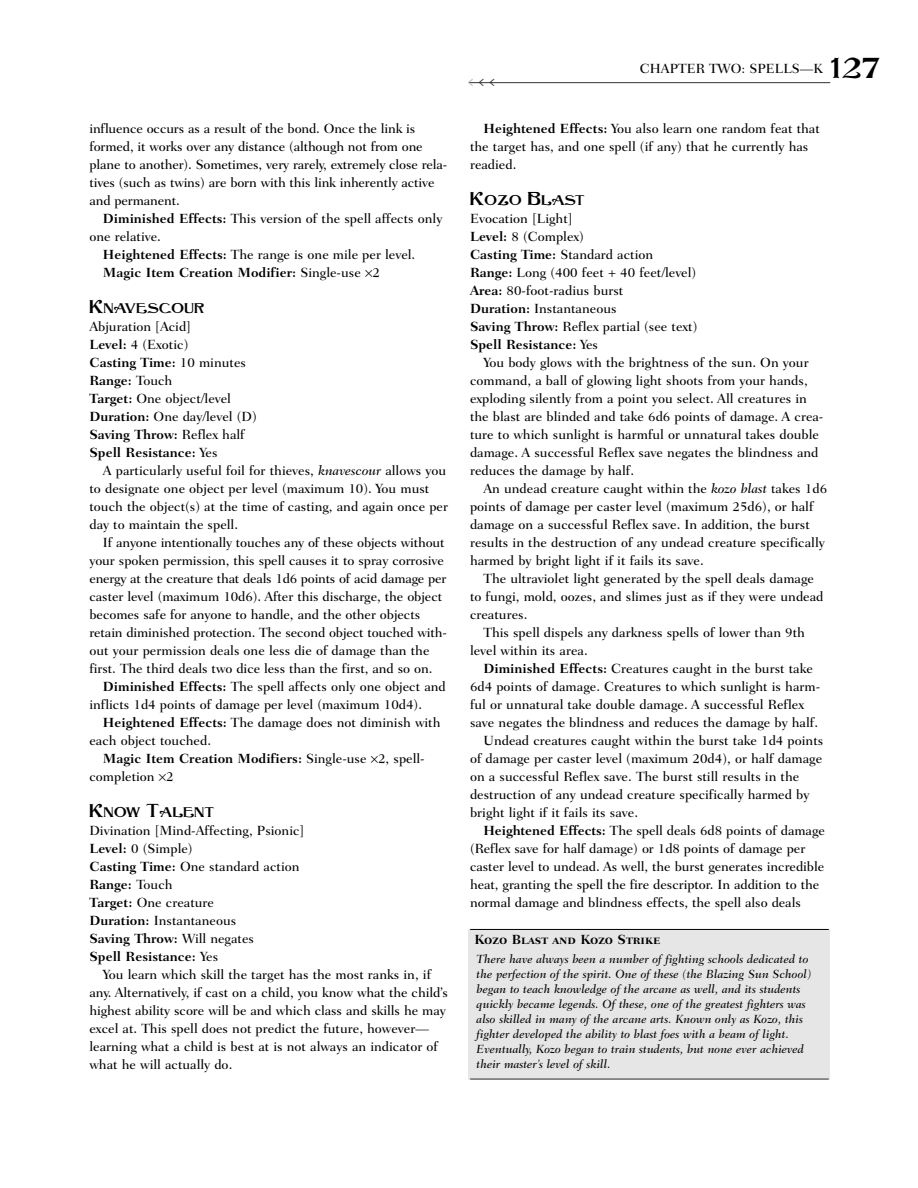
<style>
.page{position:relative;width:918px;height:1188px;background:#fff}
.page>*{position:absolute;margin:0;border:0;box-sizing:border-box;transform-origin:0 0}
.t1{font:30px "Orbit Antique";color:#000}
.t2{font:14.7px "Orbit Antique";color:#000}
.t3{font:500 13.5px/18px "Fairfield LH";color:#000}
.t4{font:700 13.5px "Fairfield LH";color:#000}
.t5{font:13.5px "Fairfield LH Bold SC";color:#000}
.t6{font:13.5px "Fairfield LH Medium SC";color:#000}
.t7{font:italic 500 12px/15px "Fairfield LH";color:#000}
.s1{font-weight:700}
.s2{font-weight:500}
.s3{font-size:19.5px}
.s4{font-style:italic}
.s5{font-family:"Fairfield LH";font-weight:500}
</style>
<div class="page">
<hr style="left:469px;top:82px;width:361px;height:1px;background:#333">
<div style="left:469px;top:929px;width:361px;height:151px;background:#e6e6e6"></div>
<hr style="left:470px;top:929px;width:359px;height:1px;background:#000">
<hr style="left:470px;top:1079px;width:359px;height:1px;background:#333">
<svg style="left:468px;top:82px;width:27px;height:2px"></svg>
<p class="t3" style="left:89px;top:120px;width:359px">influence occurs as a result of the bond. Once the link is formed, it works over any distance (although not from one plane to another). Sometimes, very rarely, extremely close rela&shy;tives (such as twins) are born with this link inherently active and permanent.</p>
<p class="t3" style="left:103px;top:210px;width:341px"><span class="s1">Diminished Effects:</span> This version of the spell affects only</p>
<p class="t3" style="left:89px;top:228px;width:73px">one relative.</p>
<p class="t3" style="left:103px;top:246px;width:314px"><span class="s1">Heightened Effects:</span> The range is one mile per level.</p>
<p class="t4" style="left:103px;top:267px;width:278px">Magic Item Creation Modifier: <span class="s2">Single-use 2</span></p>
<p class="t2" style="left:89px;top:302px;width:117px"><span class="s3">K</span>NAVESCOUR</p>
<p class="t3" style="left:89px;top:318px;width:169px">Abjuration [Acid]<br><span class="s1">Level:</span> 4 (Exotic)<br><span class="s1">Casting Time:</span> 10 minutes<br><span class="s1">Range:</span> Touch<br><span class="s1">Target:</span> One object/level<br><span class="s1">Duration:</span> One day/level (D)<br><span class="s1">Saving Throw:</span> Reflex half<br><span class="s1">Spell Resistance:</span> Yes</p>
<p class="t3" style="left:89px;top:462px;width:360px;text-indent:13px">A particularly useful foil for thieves, <span class="s4">knavescour</span> allows you to designate one object per level (maximum 10). You must touch the object(s) at the time of casting, and again once per day to maintain the spell.</p>
<p class="t3" style="left:89px;top:534px;width:359px;text-indent:13px">If anyone intentionally touches any of these objects without your spoken permission, this spell causes it to spray corrosive energy at the creature that deals 1d6 points of acid damage per caster level (maximum 10d6). After this discharge, the object becomes safe for anyone to handle, and the other objects retain diminished protection. The second object touched with&shy;out your permission deals one less die of damage than the first. The third deals two dice less than the first, and so on.</p>
<p class="t3" style="left:89px;top:678px;width:358px;text-indent:13px"><span class="s1">Diminished Effects:</span> The spell affects only one object and inflicts 1d4 points of damage per level (maximum 10d4).</p>
<p class="t3" style="left:89px;top:714px;width:353px;text-indent:13px"><span class="s1">Heightened Effects:</span> The damage does not diminish with each object touched.</p>
<p class="t3" style="left:89px;top:750px;width:337px;text-indent:14px"><span class="s1">Magic Item Creation Modifiers:</span> Single-use 2, spell&shy;completion 2</p>
<p class="t2" style="left:89px;top:806px;width:127px"><span class="s3">K</span>NOW <span class="s3">T</span>ALENT</p>
<p class="t3" style="left:89px;top:822px;width:216px">Divination [Mind-Affecting, Psionic]<br><span class="s1">Level:</span> 0 (Simple)<br><span class="s1">Casting Time:</span> One standard action<br><span class="s1">Range:</span> Touch<br><span class="s1">Target:</span> One creature<br><span class="s1">Duration:</span> Instantaneous<br><span class="s1">Saving Throw:</span> Will negates<br><span class="s1">Spell Resistance:</span> Yes</p>
<p class="t3" style="left:89px;top:966px;width:360px;text-indent:14px">You learn which skill the target has the most ranks in, if any. Alternatively, if cast on a child, you know what the child’s highest ability score will be and which class and skills he may excel at. This spell does not predict the future, however— learning what a child is best at is not always an indicator of what he will actually do.</p>
<p class="t6" style="left:640px;top:61px;width:184px">CHAPTER TWO: <span class="s5">SPELLS—K</span></p>
<h1 class="t1" style="left:830px;top:57px;width:52px">127</h1>
<p class="t3" style="left:470px;top:120px;width:351px;text-indent:13px"><span class="s1">Heightened Effects:</span> You also learn one random feat that the target has, and one spell (if any) that he currently has readied.</p>
<p class="t2" style="left:470px;top:194px;width:117px"><span class="s3">K</span>OZO <span class="s3">B</span>LAST</p>
<p class="t3" style="left:470px;top:210px;width:229px">Evocation [Light]<br><span class="s1">Level:</span> 8 (Complex)<br><span class="s1">Casting Time:</span> Standard action<br><span class="s1">Range:</span> Long (400 feet + 40 feet/level)<br><span class="s1">Area:</span> 80-foot-radius burst<br><span class="s1">Duration:</span> Instantaneous<br><span class="s1">Saving Throw:</span> Reflex partial (see text)<br><span class="s1">Spell Resistance:</span> Yes</p>
<p class="t3" style="left:470px;top:354px;width:355px;text-indent:14px">You body glows with the brightness of the sun. On your command, a ball of glowing light shoots from your hands, exploding silently from a point you select. All creatures in the blast are blinded and take 6d6 points of damage. A crea&shy;ture to which sunlight is harmful or unnatural takes double damage. A successful Reflex save negates the blindness and reduces the damage by half.</p>
<p class="t3" style="left:470px;top:480px;width:359px;text-indent:14px">An undead creature caught within the <span class="s4">kozo blast</span> takes 1d6 points of damage per caster level (maximum 25d6), or half damage on a successful Reflex save. In addition, the burst results in the destruction of any undead creature specifically harmed by bright light if it fails its save.</p>
<p class="t3" style="left:470px;top:570px;width:355px;text-indent:14px">The ultraviolet light generated by the spell deals damage to fungi, mold, oozes, and slimes just as if they were undead creatures.</p>
<p class="t3" style="left:470px;top:624px;width:336px;text-indent:14px">This spell dispels any darkness spells of lower than 9th level within its area.</p>
<p class="t3" style="left:484px;top:660px;width:331px"><span class="s1">Diminished Effects:</span> Creatures caught in the burst take</p>
<p class="t3" style="left:470px;top:678px;width:352px">6d4 points of damage. Creatures to which sunlight is harm-</p>
<p class="t3" style="left:470px;top:696px;width:336px">ful or unnatural take double damage. A successful Reflex</p>
<p class="t3" style="left:470px;top:714px;width:350px">save negates the blindness and reduces the damage by half.</p>
<p class="t3" style="left:484px;top:732px;width:341px">Undead creatures caught within the burst take 1d4 points</p>
<p class="t3" style="left:470px;top:750px;width:354px">of damage per caster level (maximum 20d4), or half damage</p>
<p class="t3" style="left:470px;top:768px;width:331px">on a successful Reflex save. The burst still results in the</p>
<p class="t3" style="left:470px;top:786px;width:341px">destruction of any undead creature specifically harmed by</p>
<p class="t3" style="left:470px;top:804px;width:170px">bright light if it fails its save.</p>
<p class="t3" style="left:484px;top:822px;width:343px"><span class="s1">Heightened Effects:</span> The spell deals 6d8 points of damage</p>
<p class="t3" style="left:470px;top:840px;width:337px">(Reflex save for half damage) or 1d8 points of damage per</p>
<p class="t3" style="left:470px;top:858px;width:356px">caster level to undead. As well, the burst generates incredible</p>
<p class="t3" style="left:470px;top:876px;width:351px">heat, granting the spell the fire descriptor. In addition to the</p>
<p class="t3" style="left:470px;top:894px;width:332px">normal damage and blindness effects, the spell also deals</p>
<p class="t5" style="left:475px;top:932px;width:188px">Kozo Blast and Kozo Strike</p>
<p class="t7" style="left:477px;top:953px;width:336px">There have always been a number of fighting schools dedicated to the perfection of the spirit. One of these (the Blazing Sun School) began to teach knowledge of the arcane as well, and its students quickly became legends. Of these, one of the greatest fighters was also skilled in many of the arcane arts. Known only as Kozo, this fighter developed the ability to blast foes with a beam of light.<br>Eventually, Kozo began to train students, but none ever achieved their master’s level of skill.</p>
</div>
